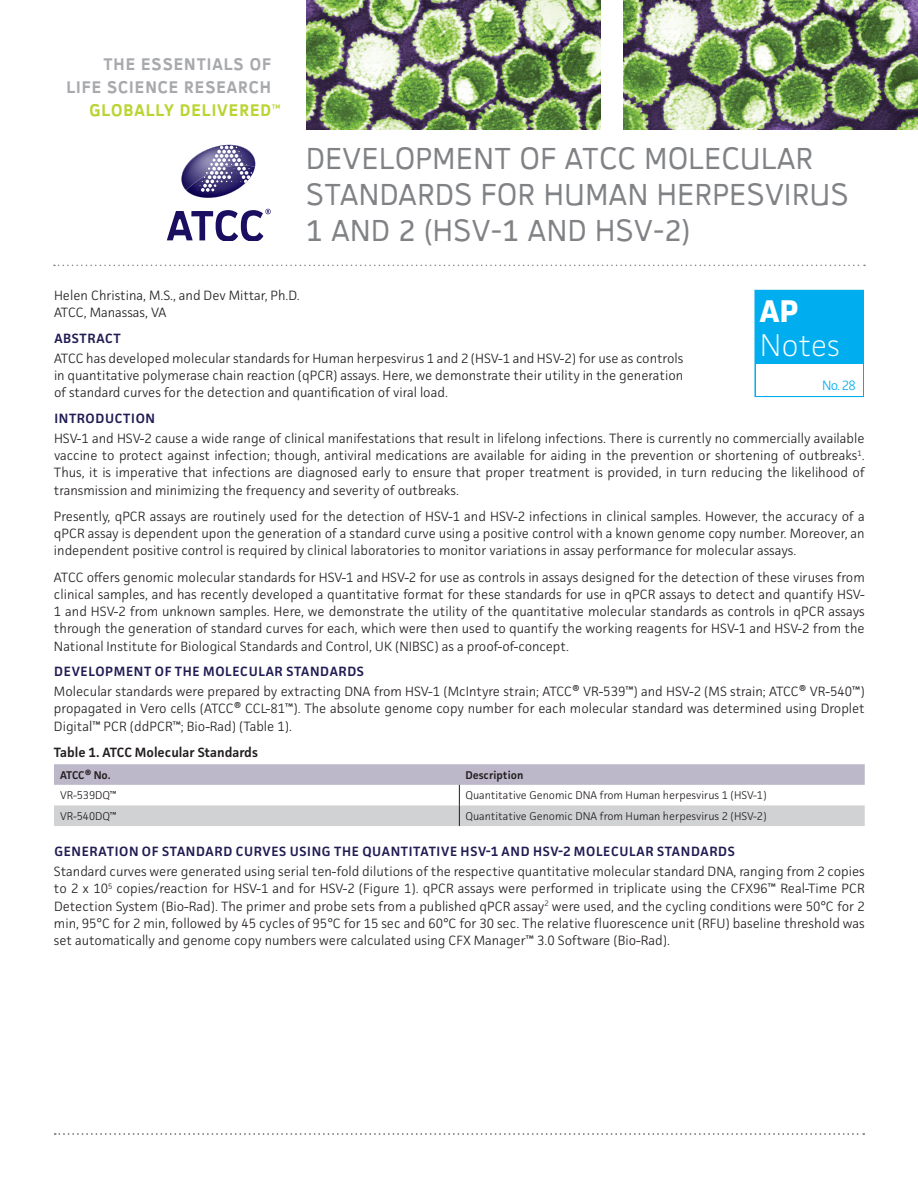
<style>
.page{position:relative;width:918px;height:1188px;background:#fff}
.page>*{position:absolute;margin:0;border:0;box-sizing:border-box;transform-origin:0 0}
.t1{font:200 31.5px "Facit";letter-spacing:-.01em;color:#fff}
.t2{font:700 31.5px "Facit";color:#fff}
.t3{font:30px/36px "Crank 8 Minus Two";letter-spacing:.02em;color:#808285}
.t4{font:16.2px/23px "Crank 8 Plus Two";letter-spacing:.06em;color:#a8a9ad;text-align:right}
.t5{font:16.2px "Crank 8 Plus Two";letter-spacing:.06em;color:#bad432}
.t6{font:300 13.5px/17.2px "Facit";color:#231f20;text-align:justify}
.t7{font:600 13.5px "Facit";letter-spacing:.05em;color:#211c53}
.t8{font:600 13.5px "Facit";color:#231f20}
.t9{font:300 13.5px "Facit";color:#00aeef}
.t10{font:300 11.25px "Facit";color:#231f20}
.t11{font:600 11.25px "Facit";color:#231f20}
.s1{font-family:"Facit"}
</style>
<div class="page">
<img style="left:306px;top:0;width:294px;height:130px">
<img style="left:624px;top:0;width:294px;height:130px">
<svg style="left:181px;top:145px;width:75px;height:53px"></svg>
<svg style="left:167px;top:209px;width:104px;height:32px"></svg>
<svg style="left:54px;top:265px;width:811px;height:1px"></svg>
<svg style="left:55px;top:1133px;width:809px;height:2px"></svg>
<div style="left:754px;top:290px;width:110px;height:107px;background:#00aeef;border:2px solid #00aeef"></div>
<div style="left:756px;top:364px;width:106px;height:32px;background:#fff"></div>
<svg style="left:54px;top:764px;width:811px;height:62px"></svg>
<p class="t4" style="left:66px;top:53px;width:206px">THE ESSENTIALS OF<br>LIFE SCIENCE RESEARCH</p>
<p class="t5" style="left:89px;top:100px;width:193px">GLOBALLY DELIVERED™</p>
<h2 class="t3" style="left:306px;top:140px;width:544px">DEVELOPMENT OF ATCC MOLECULAR<br>STANDARDS FOR HUMAN HERPESVIRUS<br><span class="s1">1</span> AND <span class="s1">2</span> (HSV-<span class="s1">1</span> AND HSV-<span class="s1">2</span>)</h2>
<p class="t6" style="left:54px;top:287px;width:247px">Helen Christina, M.S., and Dev Mittar, Ph.D.<br>ATCC, Manassas, VA</p>
<p class="t7" style="left:54px;top:330px;width:68px">ABSTRACT</p>
<p class="t6" style="left:54px;top:349px;width:631px">ATCC has developed molecular standards for Human herpesvirus 1 and 2 (HSV-1 and HSV-2) for use as controls in quantitative polymerase chain reaction (qPCR) assays. Here, we demonstrate their utility in the generation of standard curves for the detection and quantification of viral load.</p>
<p class="t7" style="left:54px;top:409px;width:102px">INTRODUCTION</p>
<p class="t6" style="left:54px;top:429px;width:812px">HSV-1 and HSV-2 cause a wide range of clinical manifestations that result in lifelong infections. There is currently no commercially available vaccine to protect against infection; though, antiviral medications are available for aiding in the prevention or shortening of outbreaks<sup>1</sup>.<br>Thus, it is imperative that infections are diagnosed early to ensure that proper treatment is provided, in turn reducing the likelihood of transmission and minimizing the frequency and severity of outbreaks.</p>
<p class="t6" style="left:54px;top:507px;width:812px">Presently, qPCR assays are routinely used for the detection of HSV-1 and HSV-2 infections in clinical samples. However, the accuracy of a qPCR assay is dependent upon the generation of a standard curve using a positive control with a known genome copy number. Moreover, an independent positive control is required by clinical laboratories to monitor variations in assay performance for molecular assays.</p>
<p class="t6" style="left:54px;top:568px;width:812px">ATCC offers genomic molecular standards for HSV-1 and HSV-2 for use as controls in assays designed for the detection of these viruses from clinical samples, and has recently developed a quantitative format for these standards for use in qPCR assays to detect and quantify HSV-1 and HSV-2 from unknown samples. Here, we demonstrate the utility of the quantitative molecular standards as controls in qPCR assays through the generation of standard curves for each, which were then used to quantify the working reagents for HSV-1 and HSV-2 from the National Institute for Biological Standards and Control, UK (NIBSC) as a proof-of-concept.</p>
<p class="t7" style="left:54px;top:663px;width:311px">DEVELOPMENT OF THE MOLECULAR STANDARDS</p>
<p class="t6" style="left:54px;top:682px;width:812px">Molecular standards were prepared by extracting DNA from HSV-1 (McIntyre strain; ATCC® VR-539™) and HSV-2 (MS strain; ATCC® VR-540™) propagated in Vero cells (ATCC® CCL-81™). The absolute genome copy number for each molecular standard was determined using Droplet Digital™ PCR (ddPCR™; Bio-Rad) (Table 1).</p>
<p class="t8" style="left:54px;top:744px;width:205px">Table 1. ATCC Molecular Standards</p>
<p class="t11" style="left:60px;top:768px;width:52px">ATCC® No.</p>
<p class="t11" style="left:465px;top:768px;width:59px">Description</p>
<p class="t10" style="left:60px;top:789px;width:58px">VR-539DQ™</p>
<p class="t10" style="left:465px;top:789px;width:303px">Quantitative Genomic DNA from Human herpesvirus 1 (HSV-1)</p>
<p class="t10" style="left:60px;top:809px;width:58px">VR-540DQ™</p>
<p class="t10" style="left:465px;top:809px;width:303px">Quantitative Genomic DNA from Human herpesvirus 2 (HSV-2)</p>
<p class="t7" style="left:54px;top:843px;width:682px">GENERATION OF STANDARD CURVES USING THE QUANTITATIVE HSV-1 AND HSV-2 MOLECULAR STANDARDS</p>
<p class="t6" style="left:54px;top:862px;width:812px">Standard curves were generated using serial ten-fold dilutions of the respective quantitative molecular standard DNA, ranging from 2 copies to 2 x 10<sup>5</sup> copies/reaction for HSV-1 and for HSV-2 (Figure 1). qPCR assays were performed in triplicate using the CFX96™ Real-Time PCR Detection System (Bio-Rad). The primer and probe sets from a published qPCR assay<sup>2</sup> were used, and the cycling conditions were 50°C for 2 min, 95°C for 2 min, followed by 45 cycles of 95°C for 15 sec and 60°C for 30 sec. The relative fluorescence unit (RFU) baseline threshold was set automatically and genome copy numbers were calculated using CFX Manager™ 3.0 Software (Bio-Rad).</p>
<h1 class="t2" style="left:760px;top:291px;width:40px">AP</h1>
<h1 class="t1" style="left:760px;top:326px;width:82px">Notes</h1>
<p class="t9" style="left:822px;top:377px;width:35px">No. 28</p>
</div>
